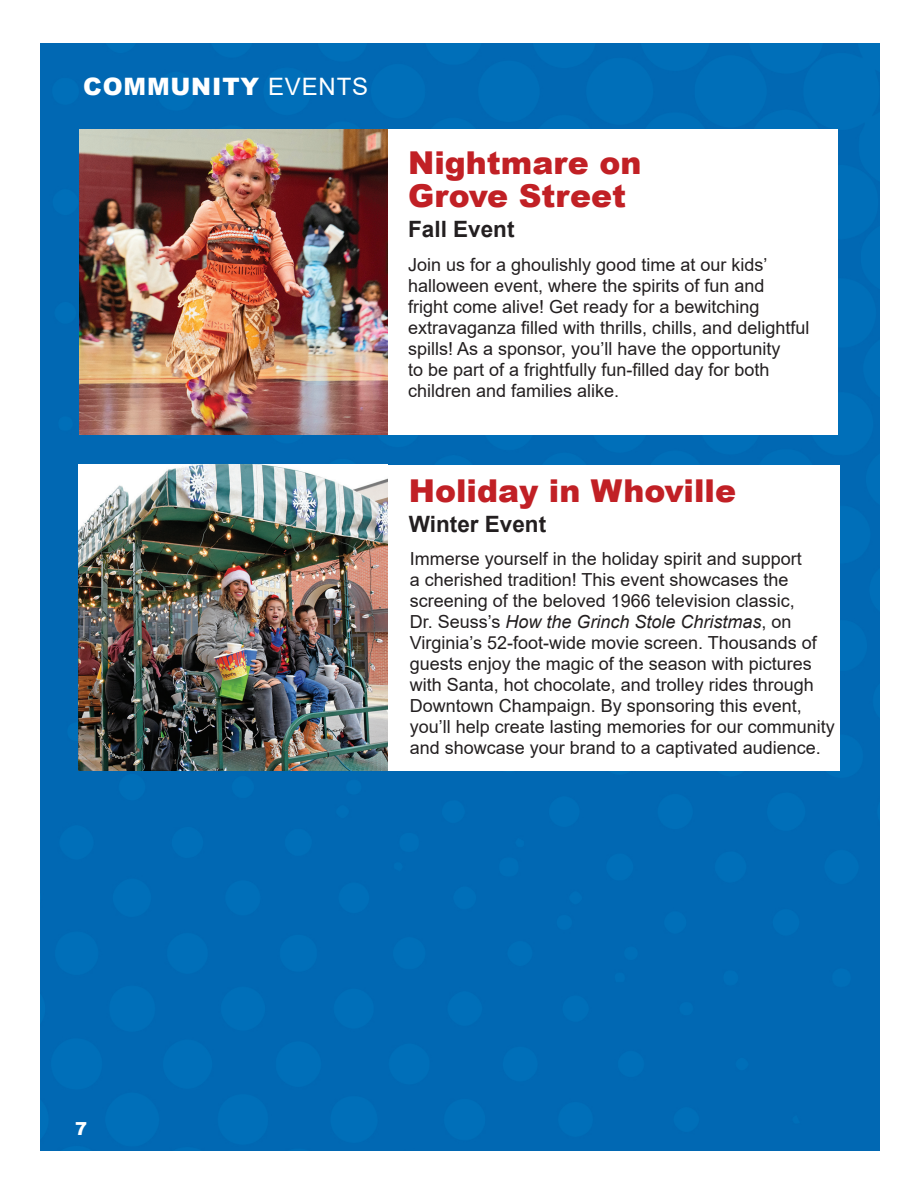
<style>
.page{position:relative;width:918px;height:1188px;background:#fff}
.page>*{position:absolute;margin:0;border:0;box-sizing:border-box;transform-origin:0 0}
.t1{font:900 31.5px/33px "Arial";color:#c12025}
.t2{font:900 24px "Arial";letter-spacing:.035em;color:#fff}
.t3{font:700 22.5px "Arial";color:#231f20}
.t4{font:18px/21px "Arial";color:#231f20}
.t5{font:900 18px "Arial";color:#fff}
.s1{font-weight:400}
.s2{font-style:italic}
</style>
<div class="page">
<div style="left:40px;top:43px;width:839px;height:1107px;background:#0168b3"></div>
<div style="left:380px;top:130px;width:458px;height:305px;background:#fff"></div>
<div style="left:82px;top:466px;width:758px;height:305px;background:#fff"></div>
<img style="left:79px;top:130px;width:308px;height:305px">
<img style="left:79px;top:464px;width:309px;height:307px">
<h2 class="t2" style="left:83px;top:69px;width:287px">COMMUNITY <span class="s1">EVENTS</span></h2>
<h1 class="t1" style="left:408px;top:145px;width:235px">Nightmare on<br>Grove Street</h1>
<p class="t3" style="left:408px;top:213px;width:108px">Fall Event</p>
<p class="t4" style="left:408px;top:254px;width:403px">Join us for a ghoulishly good time at our kids’ halloween event, where the spirits of fun and<br>fright come alive! Get ready for a bewitching extravaganza filled with thrills, chills, and delightful spills! As a sponsor, you’ll have the opportunity<br>to be part of a frightfully fun-filled day for both children and families alike.</p>
<h1 class="t1" style="left:409px;top:473px;width:329px">Holiday in Whoville</h1>
<p class="t3" style="left:409px;top:508px;width:139px">Winter Event</p>
<p class="t4" style="left:410px;top:548px;width:427px">Immerse yourself in the holiday spirit and support<br>a cherished tradition! This event showcases the screening of the beloved 1966 television classic,<br>Dr. Seuss’s <span class="s2">How the Grinch Stole Christmas</span>, on Virginia’s 52-foot-wide movie screen. Thousands of guests enjoy the magic of the season with pictures with Santa, hot chocolate, and trolley rides through Downtown Champaign. By sponsoring this event, you’ll help create lasting memories for our community and showcase your brand to a captivated audience.</p>
<p class="t5" style="left:75px;top:1116px;width:14px">7</p>
</div>
